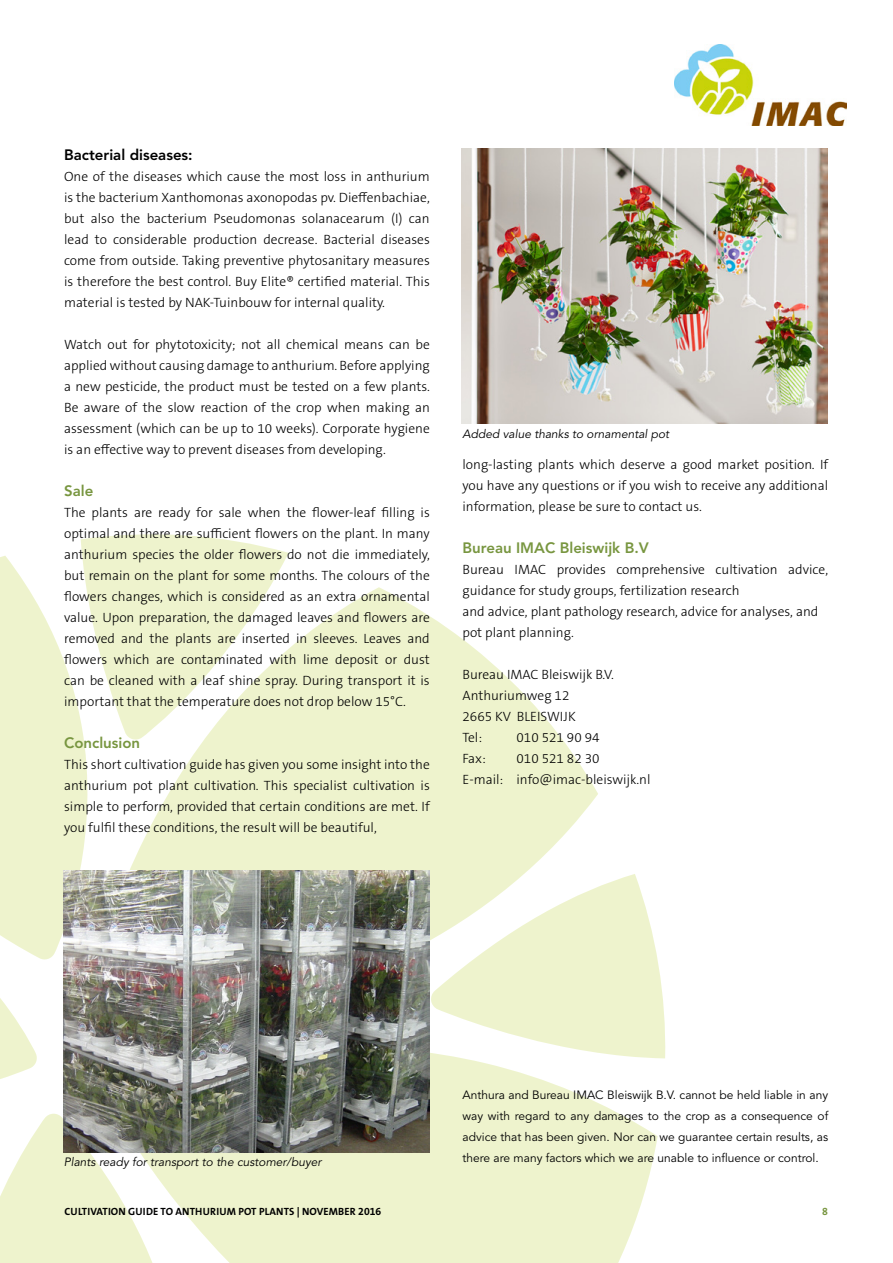
<style>
.page{position:relative;width:893px;height:1263px;background:#fff}
.page>*{position:absolute;margin:0;border:0;box-sizing:border-box;transform-origin:0 0}
.t1{font:800 15px "Avenir LT Std";color:#789640}
.t2{font:800 15px "Avenir LT Std";color:#000}
.t3{font:300 13.5px/21px "The Sans B W3";color:#000;text-align:justify}
.t4{font:12px/21px "Avenir LT Std";color:#000;text-align:justify}
.t5{font:italic 12px "Avenir LT Std";color:#000}
.t6{font:700 10.5px "The Sans B W7";letter-spacing:.015em;color:#000}
.t7{font:700 10.5px "The Sans B W7";color:#789640}
</style>
<div class="page">
<svg style="left:289px;top:1037px;width:369px;height:226px;background:#f0f4d3"></svg>
<svg style="left:431px;top:874px;width:234px;height:184px"></svg>
<svg style="left:0;top:534px;width:289px;height:729px"></svg>
<svg style="left:81px;top:587px;width:517px;height:444px;fill:#eef3cd"></svg>
<img style="left:675px;top:44px;width:171px;height:81px">
<img style="left:461px;top:149px;width:366px;height:274px">
<img style="left:64px;top:870px;width:365px;height:283px">
<p class="t2" style="left:64px;top:146px;width:130px">Bacterial diseases:</p>
<p class="t3" style="left:64px;top:166px;width:367px">One of the diseases which cause the most loss in anthurium is the bacterium Xanthomonas axonopodas pv. Dieffenbachiae, but also the bacterium Pseudomonas solanacearum (I) can lead to considerable production decrease. Bacterial diseases come from outside. Taking preventive phytosanitary measures is therefore the best control. Buy Elite® certified material. This material is tested by NAK-Tuinbouw for internal quality.</p>
<p class="t3" style="left:64px;top:334px;width:367px">Watch out for phytotoxicity; not all chemical means can be applied without causing damage to anthurium. Before applying a new pesticide, the product must be tested on a few plants.<br>Be aware of the slow reaction of the crop when making an assessment (which can be up to 10 weeks). Corporate hygiene is an effective way to prevent diseases from developing.</p>
<p class="t1" style="left:64px;top:482px;width:31px">Sale</p>
<p class="t3" style="left:64px;top:502px;width:367px">The plants are ready for sale when the flower-leaf filling is optimal and there are sufficient flowers on the plant. In many anthurium species the older flowers do not die immediately, but remain on the plant for some months. The colours of the flowers changes, which is considered as an extra ornamental value. Upon preparation, the damaged leaves and flowers are removed and the plants are inserted in sleeves. Leaves and flowers which are contaminated with lime deposit or dust can be cleaned with a leaf shine spray. During transport it is important that the temperature does not drop below 15°C.</p>
<p class="t1" style="left:64px;top:734px;width:78px">Conclusion</p>
<p class="t3" style="left:64px;top:754px;width:367px">This short cultivation guide has given you some insight into the anthurium pot plant cultivation. This specialist cultivation is simple to perform, provided that certain conditions are met. If you fulfil these conditions, the result will be beautiful,</p>
<p class="t5" style="left:463px;top:427px;width:208px">Added value thanks to ornamental pot</p>
<p class="t3" style="left:462px;top:454px;width:367px">long-lasting plants which deserve a good market position. If you have any questions or if you wish to receive any additional information, please be sure to contact us.</p>
<p class="t1" style="left:462px;top:539px;width:188px">Bureau IMAC Bleiswijk B.V</p>
<p class="t3" style="left:462px;top:559px;width:367px;text-align:left">Bureau IMAC provides comprehensive cultivation advice, guidance for study groups, fertilization research<br>and advice, plant pathology research, advice for analyses, and pot plant planning.</p>
<p class="t3" style="left:462px;top:664px;width:153px;text-align:left">Bureau IMAC Bleiswijk B.V.<br>Anthuriumweg 12<br>2665 KV BLEISWIJK<br>Tel:</p>
<p class="t3" style="left:516px;top:727px;width:85px">010 521 90 94</p>
<p class="t3" style="left:462px;top:748px;width:25px">Fax:</p>
<p class="t3" style="left:462px;top:748px;width:189px;text-align:center">010 521 82 30<br>E-mail: info@imac-bleiswijk.nl</p>
<p class="t5" style="left:64px;top:1155px;width:259px">Plants ready for transport to the customer/buyer</p>
<p class="t4" style="left:462px;top:1084px;width:367px">Anthura and Bureau IMAC Bleiswijk B.V. cannot be held liable in any way with regard to any damages to the crop as a consequence of advice that has been given. Nor can we guarantee certain results, as there are many factors which we are unable to influence or control.</p>
<p class="t6" style="left:65px;top:1205px;width:318px">CULTIVATION GUIDE TO ANTHURIUM POT PLANTS | NOVEMBER 2016</p>
<p class="t7" style="left:822px;top:1205px;width:7px">8</p>
</div>
